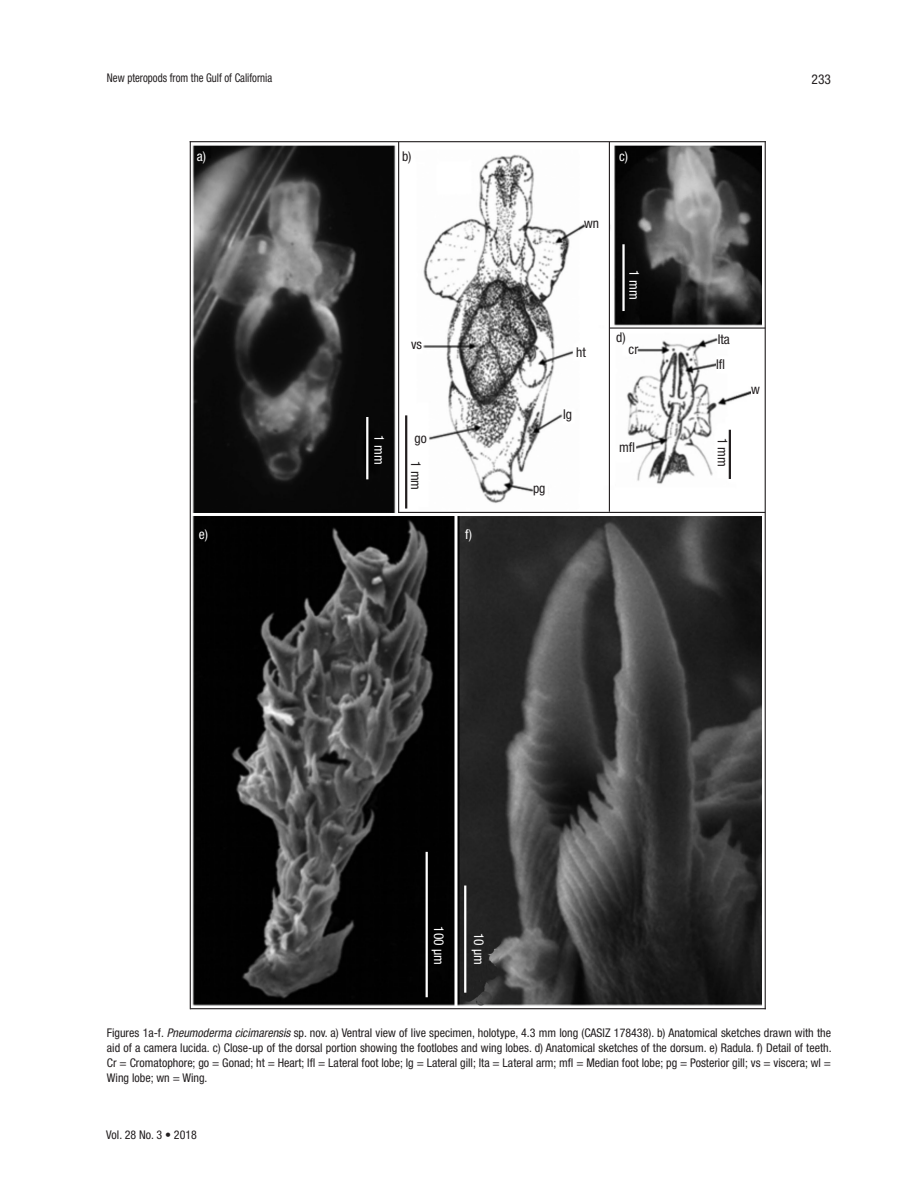
<style>
.page{position:relative;width:918px;height:1188px;background:#fff}
.page>*{position:absolute;margin:0;border:0;box-sizing:border-box;transform-origin:0 0}
.texto_sin_sangría{font:condensed 13.5px "Helvetica Neue LT Std";color:#231f20}
.texto_sin_sangría-2{font:condensed 13.5px "Helvetica Neue LT Std";color:#fff}
.TEXTO_FIGURAS{font:condensed 12px/15px "Helvetica Neue LT Std";color:#231f20;text-align:justify}
.TEXTO_FIGURAS-2{font:condensed 12px "Helvetica Neue LT Std";color:#231f20;scale:.9 1}
.s1{font-style:italic}
</style>
<div class="page">
<img style="left:191px;top:142px;width:570px;height:864px">
<div style="left:751px;top:384px;width:10px;height:17px;background:#fff"></div>
<hr style="left:366px;top:417px;width:2px;height:62px;background:#fff">
<hr style="left:622px;top:244px;width:3px;height:67px;background:#fff">
<hr style="left:729px;top:430px;width:2px;height:49px;background:#231f20">
<hr style="left:405px;top:415px;width:2px;height:94px;background:#231f20">
<hr style="left:426px;top:852px;width:2px;height:145px;background:#fff">
<hr style="left:464px;top:886px;width:2px;height:107px;background:#fff">
<hr style="left:183px;top:513px;width:615px;height:3px;background:#fff">
<hr style="left:454px;top:512px;width:3px;height:496px;background:#fff">
<hr style="left:609px;top:142px;width:1px;height:370px;background:#231f20">
<hr style="left:398px;top:142px;width:1px;height:371px;background:#231f20">
<hr style="left:765px;top:141px;width:1px;height:868px;background:#231f20">
<hr style="left:190px;top:141px;width:1px;height:868px;background:#231f20">
<hr style="left:190px;top:141px;width:576px;height:1px;background:#231f20">
<hr style="left:398px;top:512px;width:367px;height:1px;background:#231f20">
<hr style="left:610px;top:328px;width:155px;height:1px;background:#231f20">
<hr style="left:190px;top:1008px;width:576px;height:1px;background:#231f20">
<p class="TEXTO_FIGURAS-2" style="left:107px;top:70px;width:185px">New pteropods from the Gulf of California</p>
<p class="texto_sin_sangría" style="left:812px;top:72px;width:21px">233</p>
<p class="texto_sin_sangría-2" style="left:197px;top:148px;width:11px">a)</p>
<p class="texto_sin_sangría" style="left:402px;top:148px;width:11px">b)</p>
<p class="texto_sin_sangría-2" style="left:619px;top:148px;width:11px">c)</p>
<p class="texto_sin_sangría" style="left:411px;top:337px;width:12px">vs</p>
<p class="texto_sin_sangría-2" style="left:387px;top:435px;width:31px;rotate:90deg">1 mm</p>
<p class="texto_sin_sangría" style="left:415px;top:430px;width:14px">go</p>
<p class="texto_sin_sangría" style="left:424px;top:461px;width:31px;rotate:90deg">1 mm</p>
<p class="texto_sin_sangría-2" style="left:199px;top:526px;width:11px">e)</p>
<p class="texto_sin_sangría-2" style="left:465px;top:526px;width:8px">f)</p>
<p class="texto_sin_sangría" style="left:533px;top:480px;width:14px">pg</p>
<p class="texto_sin_sangría" style="left:584px;top:215px;width:16px">wn</p>
<p class="texto_sin_sangría" style="left:576px;top:344px;width:11px">ht</p>
<p class="texto_sin_sangría" style="left:563px;top:407px;width:11px">Ig</p>
<p class="texto_sin_sangría-2" style="left:642px;top:270px;width:31px;rotate:90deg">1 mm</p>
<p class="texto_sin_sangría" style="left:616px;top:329px;width:11px">d)</p>
<p class="texto_sin_sangría" style="left:718px;top:331px;width:14px">Ita</p>
<p class="texto_sin_sangría" style="left:716px;top:357px;width:11px">Ifl</p>
<p class="texto_sin_sangría" style="left:629px;top:341px;width:11px">cr</p>
<p class="texto_sin_sangría" style="left:619px;top:439px;width:17px">mfl</p>
<p class="texto_sin_sangría" style="left:730px;top:438px;width:31px;rotate:90deg">1 mm</p>
<p class="texto_sin_sangría" style="left:751px;top:381px;width:10px">w</p>
<p class="texto_sin_sangría-2" style="left:447px;top:926px;width:40px;rotate:90deg">100 µm</p>
<p class="texto_sin_sangría-2" style="left:487px;top:933px;width:34px;rotate:90deg">10 µm</p>
<p class="TEXTO_FIGURAS" style="left:107px;top:1025px;width:726px">Figures 1a-f. <span class="s1">Pneumoderma cicimarensis</span> sp. nov. a) Ventral view of live specimen, holotype, 4.3 mm long (CASIZ 178438). b) Anatomical sketches drawn with the aid of a camera lucida. c) Close-up of the dorsal portion showing the footlobes and wing lobes. d) Anatomical sketches of the dorsum. e) Radula. f) Detail of teeth.<br>Cr = Cromatophore; go = Gonad; ht = Heart; lfl = Lateral foot lobe; lg = Lateral gill; lta = Lateral arm; mfl = Median foot lobe; pg = Posterior gill; vs = viscera; wl = Wing lobe; wn = Wing.</p>
<p class="TEXTO_FIGURAS" style="left:106px;top:1127px;width:92px">Vol. 28 No. 3 • 2018</p>
</div>
